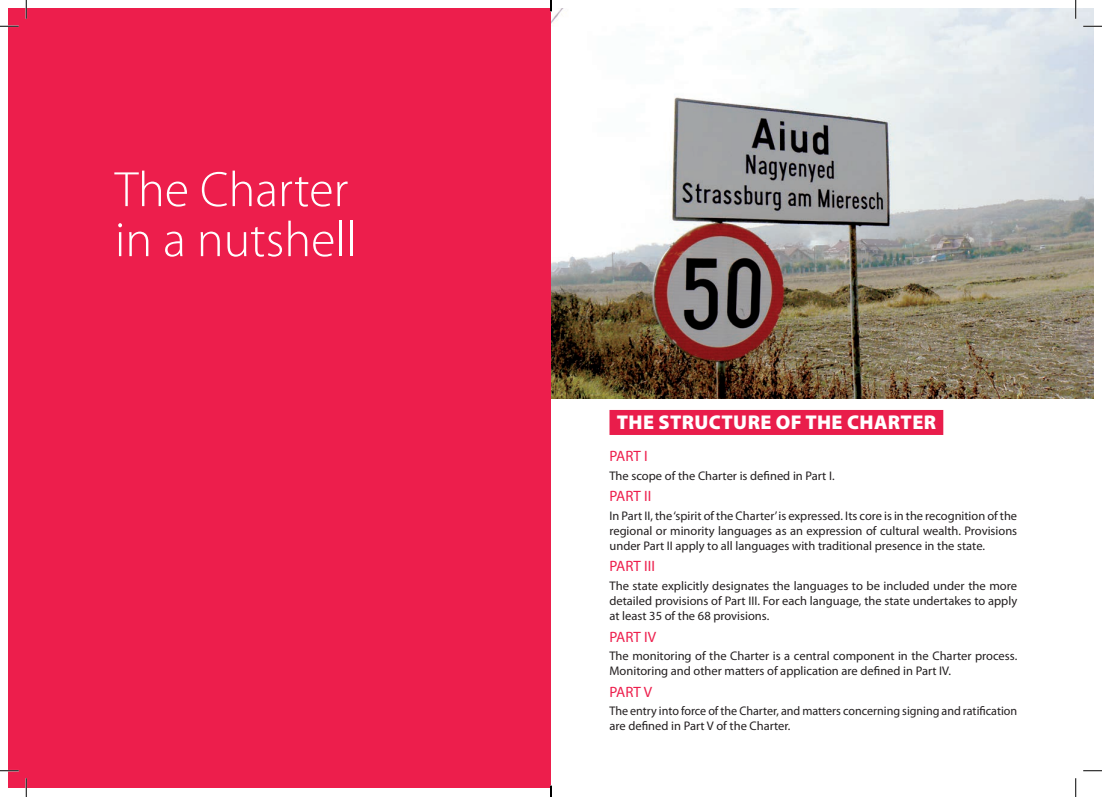
<style>
.page{position:relative;width:1102px;height:797px;background:#fff}
.page>*{position:absolute;margin:0;border:0;box-sizing:border-box;transform-origin:0 0}
.t1{font:300 50px/50px "Myriad Pro";color:#fff}
.t2{font:900 20px "Myriad Pro";letter-spacing:.02em;color:#fff}
.t3{font:15px "Myriad Pro";color:#ed1e4c}
.t4{font:12.5px/15px "Myriad Pro";color:#231f20;text-align:justify}
</style>
<div class="page">
<img style="left:551px;top:9px;width:542px;height:389px">
<div style="left:9px;top:9px;width:542px;height:779px;background:#ed1e4c"></div>
<div style="left:609px;top:410px;width:334px;height:25px;background:#e91d4b"></div>
<svg style="left:0;top:25px;width:19px;height:2px"></svg>
<svg style="left:1083px;top:25px;width:18px;height:2px"></svg>
<svg style="left:0;top:770px;width:19px;height:1px"></svg>
<svg style="left:1083px;top:770px;width:18px;height:1px"></svg>
<svg style="left:25px;top:0;width:2px;height:19px"></svg>
<svg style="left:25px;top:778px;width:2px;height:19px"></svg>
<svg style="left:1074px;top:0;width:2px;height:19px"></svg>
<svg style="left:1075px;top:778px;width:1px;height:19px"></svg>
<svg style="left:550px;top:785px;width:1px;height:12px"></svg>
<h1 class="t1" style="left:115px;top:164px;width:243px">The Charter in a nutshell</h1>
<h2 class="t2" style="left:616px;top:409px;width:321px">THE STRUCTURE OF THE CHARTER</h2>
<p class="t3" style="left:609px;top:447px;width:40px">PART I</p>
<p class="t4" style="left:609px;top:468px;width:227px">The scope of the Charter is defined in Part I.</p>
<p class="t3" style="left:609px;top:487px;width:43px">PART II</p>
<p class="t4" style="left:609px;top:508px;width:409px">In Part II, the ‘spirit of the Charter’ is expressed. Its core is in the recognition of the regional or minority languages as an expression of cultural wealth. Provisions under Part II apply to all languages with traditional presence in the state.</p>
<p class="t3" style="left:609px;top:557px;width:47px">PART III</p>
<p class="t4" style="left:609px;top:578px;width:409px">The state explicitly designates the languages to be included under the more detailed provisions of Part III. For each language, the state undertakes to apply at least 35 of the 68 provisions.</p>
<p class="t3" style="left:609px;top:627px;width:48px">PART IV</p>
<p class="t4" style="left:609px;top:648px;width:409px">The monitoring of the Charter is a central component in the Charter process.<br>Monitoring and other matters of application are defined in Part IV.</p>
<p class="t3" style="left:609px;top:682px;width:44px">PART V</p>
<p class="t4" style="left:609px;top:703px;width:409px">The entry into force of the Charter, and matters concerning signing and ratification are defined in Part V of the Charter.</p>
</div>
